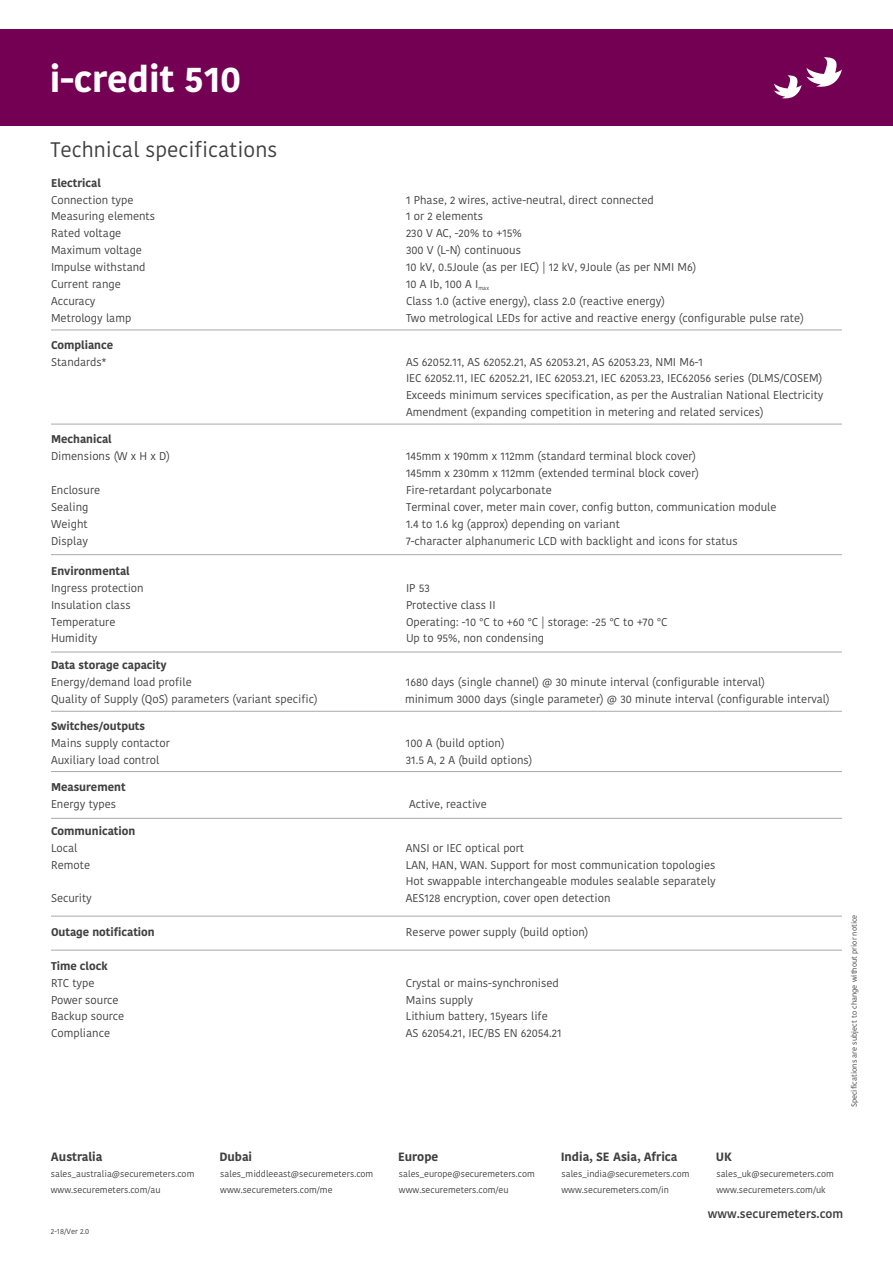
<style>
.page{position:relative;width:893px;height:1263px;background:#fff}
.page>*{position:absolute;margin:0;border:0;box-sizing:border-box;transform-origin:0 0}
.t1{font:700 36px "Kohinoor Devanagari";color:#fff}
.t2{font:21px "Kohinoor Devanagari";color:#404041}
.t3{font:700 12px "Kohinoor Devanagari";color:#404041}
.t4{font:600 12px "Kohinoor Devanagari";color:#404041}
.t5{font:11.25px/16.8px "Kohinoor Devanagari";color:#404041}
.t6{font:700 11.25px "Kohinoor Devanagari";color:#404041}
.t7{font:9px/16.2px "Kohinoor Devanagari";color:#404041}
.t8{font:7.5px "Kohinoor Devanagari";color:#404041}
</style>
<div class="page">
<hr style="left:51px;top:330px;width:791px;height:1px;background:#a7a9ac">
<hr style="left:51px;top:424px;width:791px;height:1px;background:#a7a9ac">
<hr style="left:51px;top:652px;width:791px;height:1px;background:#a7a9ac">
<hr style="left:51px;top:554px;width:791px;height:1px;background:#a7a9ac">
<div style="left:0;top:30px;width:893px;height:96px;background:#740054"></div>
<hr style="left:51px;top:711px;width:791px;height:1px;background:#a7a9ac">
<hr style="left:51px;top:771px;width:791px;height:1px;background:#a7a9ac">
<hr style="left:51px;top:916px;width:791px;height:1px;background:#a7a9ac">
<hr style="left:51px;top:818px;width:791px;height:1px;background:#a7a9ac">
<svg style="left:774px;top:57px;width:68px;height:42px"></svg>
<hr style="left:51px;top:950px;width:791px;height:1px;background:#a7a9ac">
<h1 class="t1" style="left:50px;top:54px;width:193px">i-credit 510</h1>
<h2 class="t2" style="left:50px;top:135px;width:228px">Technical specifications</h2>
<p class="t6" style="left:51px;top:175px;width:51px">Electrical</p>
<p class="t5" style="left:51px;top:191px;width:84px">Connection type</p>
<p class="t5" style="left:406px;top:191px;width:249px">1 Phase, 2 wires, active-neutral, direct connected</p>
<p class="t5" style="left:51px;top:208px;width:106px">Measuring elements</p>
<p class="t5" style="left:406px;top:208px;width:79px">1 or 2 elements</p>
<p class="t5" style="left:51px;top:225px;width:72px">Rated voltage</p>
<p class="t5" style="left:406px;top:225px;width:117px">230 V AC, -20% to +15%</p>
<p class="t5" style="left:51px;top:242px;width:93px">Maximum voltage</p>
<p class="t5" style="left:406px;top:242px;width:117px">300 V (L-N) continuous</p>
<p class="t5" style="left:51px;top:259px;width:96px">Impulse withstand</p>
<p class="t5" style="left:406px;top:259px;width:292px">10 kV, 0.5Joule (as per IEC) | 12 kV, 9Joule (as per NMI M6)</p>
<p class="t5" style="left:51px;top:276px;width:71px">Current range</p>
<p class="t5" style="left:406px;top:276px;width:85px">10 A Ib, 100 A I<sub>max</sub></p>
<p class="t5" style="left:51px;top:292px;width:46px">Accuracy</p>
<p class="t5" style="left:406px;top:292px;width:260px">Class 1.0 (active energy), class 2.0 (reactive energy)</p>
<p class="t5" style="left:51px;top:309px;width:82px">Metrology lamp</p>
<p class="t5" style="left:406px;top:309px;width:399px">Two metrological LEDs for active and reactive energy (configurable pulse rate)</p>
<p class="t6" style="left:51px;top:337px;width:64px">Compliance</p>
<p class="t5" style="left:51px;top:353px;width:57px">Standards*</p>
<p class="t5" style="left:406px;top:353px;width:419px">AS 62052.11, AS 62052.21, AS 62053.21, AS 62053.23, NMI M6-1<br>IEC 62052.11, IEC 62052.21, IEC 62053.21, IEC 62053.23, IEC62056 series (DLMS/COSEM)<br>Exceeds minimum services specification, as per the Australian National Electricity Amendment (expanding competition in metering and related services)</p>
<p class="t6" style="left:51px;top:431px;width:62px">Mechanical</p>
<p class="t5" style="left:51px;top:448px;width:120px">Dimensions (W x H x D)</p>
<p class="t5" style="left:406px;top:448px;width:294px">145mm x 190mm x 112mm (standard terminal block cover)<br>145mm x 230mm x 112mm (extended terminal block cover)</p>
<p class="t5" style="left:51px;top:481px;width:51px">Enclosure</p>
<p class="t5" style="left:406px;top:481px;width:147px">Fire-retardant polycarbonate</p>
<p class="t5" style="left:51px;top:498px;width:39px">Sealing</p>
<p class="t5" style="left:406px;top:498px;width:372px">Terminal cover, meter main cover, config button, communication module</p>
<p class="t5" style="left:51px;top:515px;width:38px">Weight</p>
<p class="t5" style="left:406px;top:515px;width:215px">1.4 to 1.6 kg (approx) depending on variant</p>
<p class="t5" style="left:51px;top:532px;width:39px">Display</p>
<p class="t5" style="left:406px;top:532px;width:333px">7-character alphanumeric LCD with backlight and icons for status</p>
<p class="t6" style="left:51px;top:563px;width:80px">Environmental</p>
<p class="t5" style="left:51px;top:579px;width:94px">Ingress protection</p>
<p class="t5" style="left:406px;top:579px;width:25px">IP 53</p>
<p class="t5" style="left:51px;top:596px;width:81px">Insulation class</p>
<p class="t5" style="left:406px;top:596px;width:91px">Protective class II</p>
<p class="t5" style="left:51px;top:613px;width:66px">Temperature</p>
<p class="t5" style="left:406px;top:613px;width:263px">Operating: -10 °C to +60 °C | storage: -25 °C to +70 °C</p>
<p class="t5" style="left:51px;top:630px;width:48px">Humidity</p>
<p class="t5" style="left:406px;top:630px;width:140px">Up to 95%, non condensing</p>
<p class="t6" style="left:51px;top:657px;width:117px">Data storage capacity</p>
<p class="t5" style="left:51px;top:674px;width:142px">Energy/demand load profile</p>
<p class="t5" style="left:406px;top:674px;width:361px">1680 days (single channel) @ 30 minute interval (configurable interval)</p>
<p class="t5" style="left:51px;top:691px;width:268px">Quality of Supply (QoS) parameters (variant specific)</p>
<p class="t5" style="left:405px;top:691px;width:426px">minimum 3000 days (single parameter) @ 30 minute interval (configurable interval)</p>
<p class="t6" style="left:51px;top:718px;width:96px">Switches/outputs</p>
<p class="t5" style="left:51px;top:735px;width:120px">Mains supply contactor</p>
<p class="t5" style="left:406px;top:735px;width:100px">100 A (build option)</p>
<p class="t5" style="left:51px;top:751px;width:110px">Auxiliary load control</p>
<p class="t5" style="left:406px;top:751px;width:128px">31.5 A, 2 A (build options)</p>
<p class="t6" style="left:51px;top:779px;width:76px">Measurement</p>
<p class="t5" style="left:51px;top:795px;width:67px">Energy types</p>
<p class="t5" style="left:409px;top:795px;width:79px">Active, reactive</p>
<p class="t6" style="left:51px;top:823px;width:86px">Communication</p>
<p class="t5" style="left:51px;top:839px;width:28px">Local</p>
<p class="t5" style="left:406px;top:839px;width:120px">ANSI or IEC optical port</p>
<p class="t5" style="left:51px;top:856px;width:41px">Remote</p>
<p class="t5" style="left:406px;top:856px;width:311px">LAN, HAN, WAN. Support for most communication topologies<br>Hot swappable interchangeable modules sealable separately</p>
<p class="t5" style="left:51px;top:890px;width:42px">Security</p>
<p class="t5" style="left:406px;top:890px;width:206px">AES128 encryption, cover open detection</p>
<p class="t6" style="left:51px;top:924px;width:105px">Outage notification</p>
<p class="t5" style="left:406px;top:924px;width:184px">Reserve power supply (build option)</p>
<p class="t6" style="left:51px;top:958px;width:58px">Time clock</p>
<p class="t5" style="left:51px;top:974px;width:45px">RTC type</p>
<p class="t5" style="left:406px;top:974px;width:154px">Crystal or mains-synchronised</p>
<p class="t5" style="left:51px;top:991px;width:69px">Power source</p>
<p class="t5" style="left:406px;top:991px;width:69px">Mains supply</p>
<p class="t5" style="left:51px;top:1008px;width:75px">Backup source</p>
<p class="t5" style="left:406px;top:1008px;width:143px">Lithium battery, 15years life</p>
<p class="t5" style="left:51px;top:1025px;width:61px">Compliance</p>
<p class="t5" style="left:406px;top:1025px;width:157px">AS 62054.21, IEC/BS EN 62054.21</p>
<p class="t8" style="left:849px;top:1107px;width:194px;rotate:-90deg">Specifications are subject to change without prior notice</p>
<p class="t3" style="left:51px;top:1148px;width:53px">Australia</p>
<p class="t7" style="left:51px;top:1166px;width:145px">sales_australia@securemeters.com www.securemeters.com/au</p>
<p class="t7" style="left:716px;top:1166px;width:119px">sales_uk@securemeters.com www.securemeters.com/uk</p>
<p class="t3" style="left:219px;top:1148px;width:34px">Dubai</p>
<p class="t7" style="left:220px;top:1166px;width:155px">sales_middleeast@securemeters.com www.securemeters.com/me</p>
<p class="t3" style="left:561px;top:1148px;width:118px">India, SE Asia, Africa</p>
<p class="t3" style="left:716px;top:1148px;width:18px">UK</p>
<p class="t7" style="left:561px;top:1166px;width:129px">sales_india@securemeters.com www.securemeters.com/in</p>
<p class="t3" style="left:398px;top:1148px;width:42px">Europe</p>
<p class="t7" style="left:399px;top:1166px;width:137px">sales_europe@securemeters.com www.securemeters.com/eu</p>
<p class="t8" style="left:51px;top:1226px;width:40px">2-18/Ver 2.0</p>
<p class="t4" style="left:708px;top:1206px;width:137px">www.securemeters.com</p>
</div>
